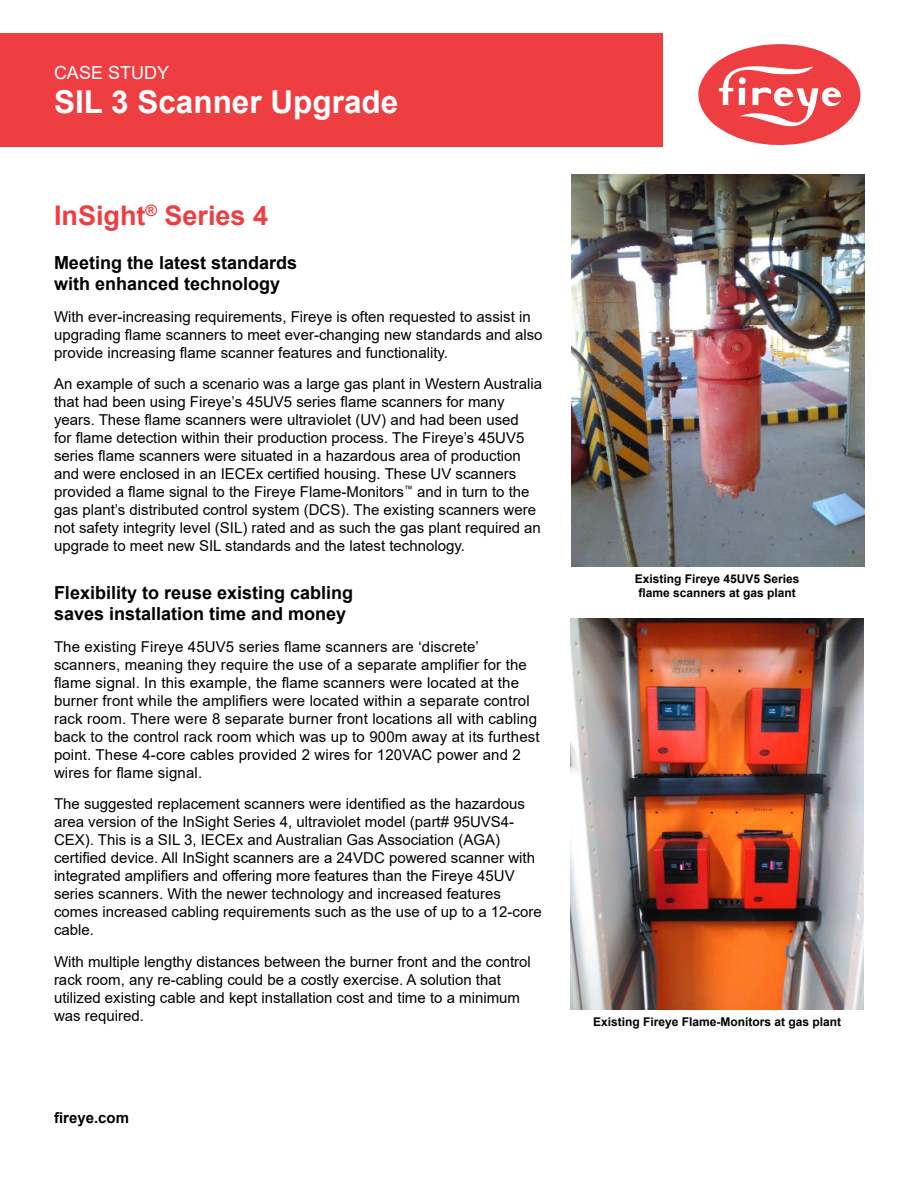
<style>
.page{position:relative;width:918px;height:1188px;background:#fff}
.page>*{position:absolute;margin:0;border:0;box-sizing:border-box;transform-origin:0 0}
.t1{font:700 31.5px "Arial";color:#fff}
.t2{font:700 27px "Arial";color:#ef3e42}
.t3{font:700 18px/21.6px "Arial";color:#000}
.t4{font:18px "Arial";color:#fff}
.t5{font:15px/18px "Arial";color:#000}
.t6{font:700 15px "Arial";color:#000}
.t7{font:700 12px/14.4px "Arial";color:#000;text-align:center}
</style>
<div class="page">
<div style="left:0;top:34px;width:663px;height:113px;background:#ef3e42"></div>
<svg style="left:698px;top:44px;width:163px;height:101px"></svg>
<img style="left:571px;top:175px;width:294px;height:392px">
<img style="left:570px;top:619px;width:294px;height:391px">
<p class="t4" style="left:54px;top:60px;width:117px">CASE STUDY</p>
<h1 class="t1" style="left:54px;top:80px;width:346px">SIL 3 Scanner Upgrade</h1>
<h2 class="t2" style="left:54px;top:197px;width:216px">InSight<sup>®</sup> Series 4</h2>
<p class="t3" style="left:54px;top:252px;width:245px">Meeting the latest standards with enhanced technology</p>
<p class="t5" style="left:54px;top:307px;width:490px">With ever-increasing requirements, Fireye is often requested to assist in upgrading flame scanners to meet ever-changing new standards and also provide increasing flame scanner features and functionality.</p>
<p class="t5" style="left:54px;top:375px;width:490px">An example of such a scenario was a large gas plant in Western Australia that had been using Fireye’s 45UV5 series flame scanners for many years. These flame scanners were ultraviolet (UV) and had been used<br>for flame detection within their production process. The Fireye’s 45UV5 series flame scanners were situated in a hazardous area of production and were enclosed in an IECEx certified housing. These UV scanners provided a flame signal to the Fireye Flame-Monitors<sup>™</sup> and in turn to the gas plant’s distributed control system (DCS). The existing scanners were not safety integrity level (SIL) rated and as such the gas plant required an upgrade to meet new SIL standards and the latest technology.</p>
<p class="t3" style="left:54px;top:583px;width:301px;line-height:21px">Flexibility to reuse existing cabling saves installation time and money</p>
<p class="t5" style="left:54px;top:637px;width:487px">The existing Fireye 45UV5 series flame scanners are ‘discrete’ scanners, meaning they require the use of a separate amplifier for the flame signal. In this example, the flame scanners were located at the burner front while the amplifiers were located within a separate control rack room. There were 8 separate burner front locations all with cabling back to the control rack room which was up to 900m away at its furthest point. These 4-core cables provided 2 wires for 120VAC power and 2 wires for flame signal.</p>
<p class="t5" style="left:54px;top:795px;width:489px">The suggested replacement scanners were identified as the hazardous area version of the InSight Series 4, ultraviolet model (part# 95UVS4- CEX). This is a SIL 3, IECEx and Australian Gas Association (AGA) certified device. All InSight scanners are a 24VDC powered scanner with integrated amplifiers and offering more features than the Fireye 45UV series scanners. With the newer technology and increased features comes increased cabling requirements such as the use of up to a 12-core cable.</p>
<p class="t5" style="left:54px;top:952px;width:478px">With multiple lengthy distances between the burner front and the control rack room, any re-cabling could be a costly exercise. A solution that utilized existing cable and kept installation cost and time to a minimum was required.</p>
<p class="t6" style="left:54px;top:1107px;width:77px">fireye.com</p>
<p class="t7" style="left:635px;top:572px;width:166px">Existing Fireye 45UV5 Series flame scanners at gas plant</p>
<p class="t7" style="left:593px;top:1015px;width:250px">Existing Fireye Flame-Monitors at gas plant</p>
</div>
